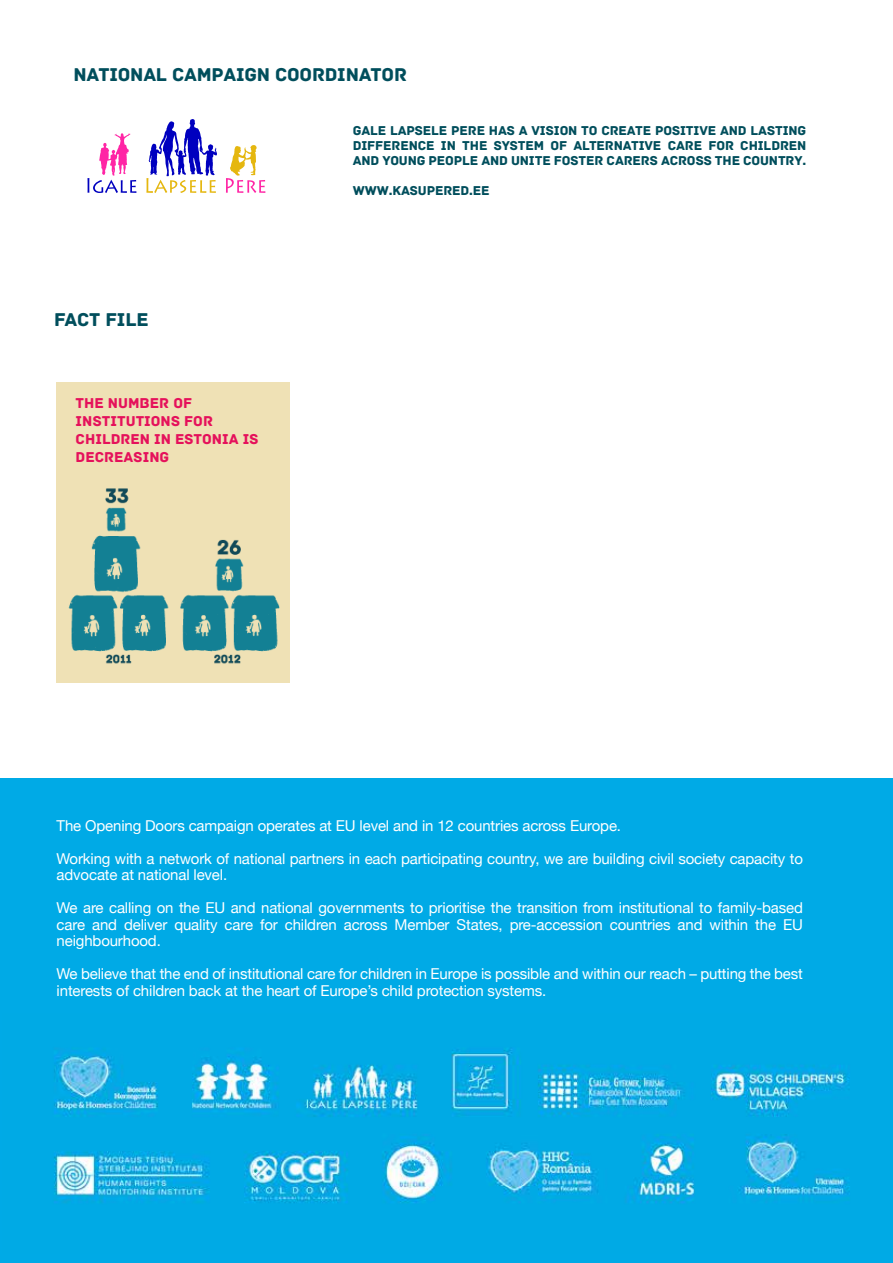
<style>
.page{position:relative;width:893px;height:1263px;background:#fff}
.page>*{position:absolute;margin:0;border:0;box-sizing:border-box;transform-origin:0 0}
.t1{font:19.5px "Archive";letter-spacing:-.01em;color:#004e5c}
.t2{font:15px/16.5px "Helvetica Neue";letter-spacing:-.01em;color:#fff}
.t3{font:15px/18px "Archive";color:#e5115b}
.t4{font:13.5px/15px "Archive";letter-spacing:-.01em;color:#004e5c;text-align:justify}
</style>
<div class="page">
<svg style="left:87px;top:133px;width:49px;height:60px"></svg>
<svg style="left:146px;top:119px;width:71px;height:74px"></svg>
<svg style="left:226px;top:145px;width:39px;height:48px"></svg>
<div style="left:0;top:778px;width:893px;height:485px;background:#00aae6"></div>
<img style="left:54px;top:1049px;width:796px;height:155px">
<img style="left:57px;top:383px;width:233px;height:299px">
<h1 class="t1" style="left:74px;top:63px;width:335px">NATIONAL CAMPAIGN COORDINATOR</h1>
<h1 class="t1" style="left:54px;top:308px;width:96px">FACT FILE</h1>
<p class="t3" style="left:76px;top:394px;width:184px">THE NUMBER OF<br>INSTITUTIONS FOR<br>CHILDREN IN ESTONIA IS<br>DECREASING</p>
<p class="t4" style="left:353px;top:123px;width:455px">GALE LAPSELE PERE HAS A VISION TO CREATE POSITIVE AND LASTING DIFFERENCE IN THE SYSTEM OF ALTERNATIVE CARE FOR CHILDREN AND YOUNG PEOPLE AND UNITE FOSTER CARERS ACROSS THE COUNTRY.</p>
<p class="t4" style="left:353px;top:183px;width:138px">WWW.KASUPERED.EE</p>
<p class="t2" style="left:57px;top:818px;width:566px">The Opening Doors campaign operates at EU level and in 12 countries across Europe.</p>
<p class="t2" style="left:57px;top:851px;width:748px">Working with a network of national partners in each participating country, we are building civil society capacity to advocate at national level.</p>
<p class="t2" style="left:57px;top:900px;width:748px;text-align:justify">We are calling on the EU and national governments to prioritise the transition from institutional to family-based care and deliver quality care for children across Member States, pre-accession countries and within the EU neighbourhood.</p>
<p class="t2" style="left:57px;top:966px;width:748px">We believe that the end of institutional care for children in Europe is possible and within our reach – putting the best interests of children back at the heart of Europe’s child protection systems.</p>
</div>
